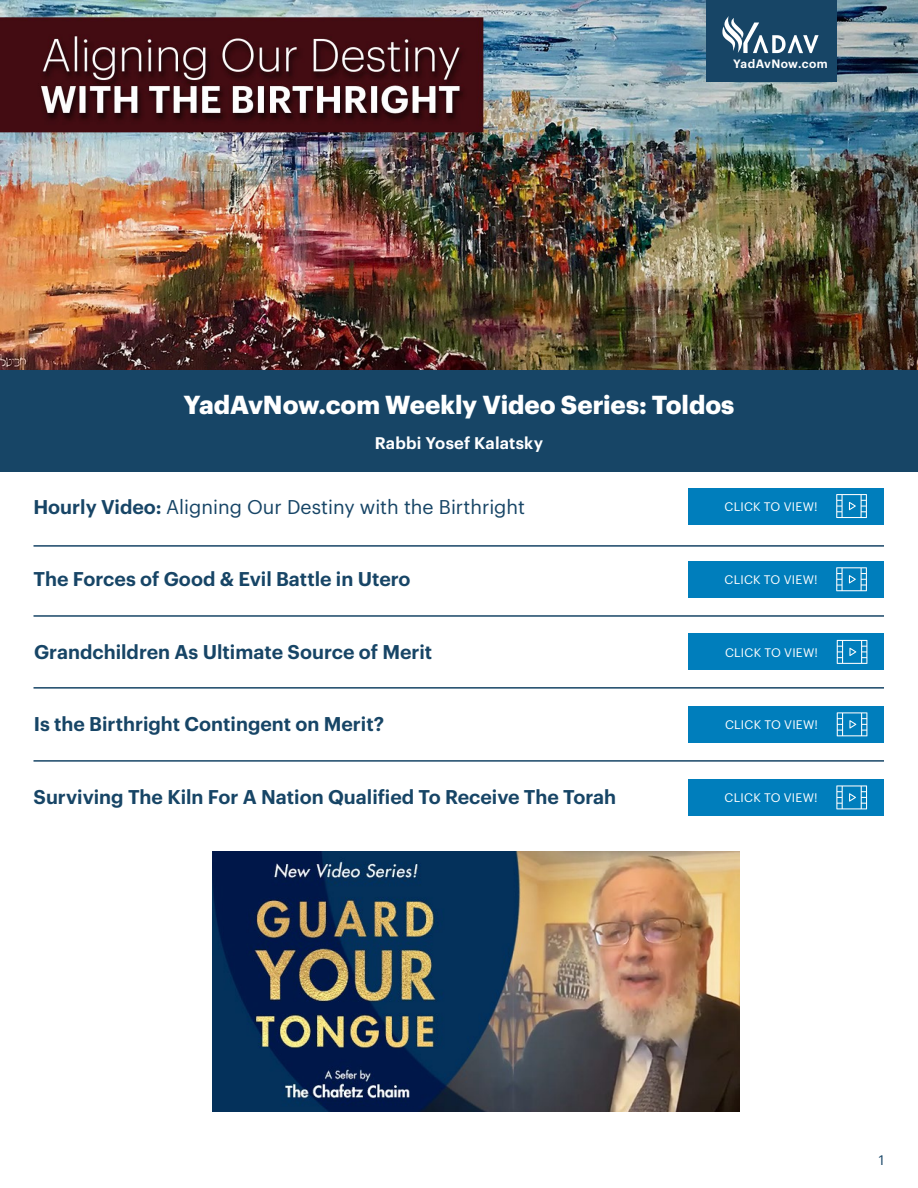
<style>
.page{position:relative;width:918px;height:1188px;background:#fff}
.page>*{position:absolute;margin:0;border:0;box-sizing:border-box;transform-origin:0 0}
.t1{font:700 25.5px "Graphik";color:#fff}
.t2{font:600 19.5px "Graphik";color:#174566}
.t3{font:19.5px "Graphik";color:#174566}
.t4{font:600 16.5px "Graphik";letter-spacing:.01em;color:#fff}
.t5{font:13.5px "Graphik";color:#174566}
.t6{font:12.15px "Graphik";letter-spacing:.02em;color:#fff}
.t7{font:600 11.85px "Graphik";letter-spacing:.03em;color:#fff}
.s1{font-weight:600}
</style>
<div class="page">
<div style="left:689px;top:634px;width:195px;height:36px;background:#007ebc"></div>
<svg style="left:837px;top:640px;width:30px;height:24px"></svg>
<hr style="left:34px;top:687px;width:850px;height:2px;background:#174566">
<hr style="left:34px;top:760px;width:850px;height:2px;background:#174566">
<hr style="left:34px;top:545px;width:850px;height:2px;background:#174566">
<hr style="left:34px;top:615px;width:850px;height:2px;background:#174566">
<div style="left:688px;top:779px;width:196px;height:36px;background:#007ebc"></div>
<svg style="left:836px;top:785px;width:31px;height:24px"></svg>
<div style="left:688px;top:488px;width:196px;height:36px;background:#007ebc"></div>
<svg style="left:836px;top:494px;width:31px;height:24px"></svg>
<div style="left:688px;top:561px;width:196px;height:36px;background:#007ebc"></div>
<svg style="left:836px;top:567px;width:31px;height:24px"></svg>
<img style="left:213px;top:851px;width:527px;height:261px">
<img style="left:0;top:0;width:918px;height:370px">
<div style="left:0;top:370px;width:918px;height:101px;background:#174566"></div>
<div style="left:707px;top:0;width:130px;height:82px;background:#174566"></div>
<svg style="left:722px;top:16px;width:97px;height:37px"></svg>
<div style="left:689px;top:706px;width:195px;height:36px;background:#007ebc"></div>
<svg style="left:837px;top:712px;width:30px;height:24px"></svg>
<p class="t7" style="left:733px;top:55px;width:96px">YadAvNow.com</p>
<h1 class="t1" style="left:184px;top:385px;width:552px">YadAvNow.com Weekly Video Series: Toldos</h1>
<p class="t4" style="left:375px;top:430px;width:170px">Rabbi Yosef Kalatsky</p>
<p class="t3" style="left:34px;top:492px;width:493px"><span class="s1">Hourly Video:</span> Aligning Our Destiny with the Birthright</p>
<p class="t6" style="left:724px;top:497px;width:95px">CLICK TO VIEW!</p>
<p class="t2" style="left:34px;top:564px;width:379px">The Forces of Good &amp; Evil Battle in Utero</p>
<p class="t6" style="left:724px;top:571px;width:95px">CLICK TO VIEW!</p>
<p class="t2" style="left:34px;top:637px;width:400px">Grandchildren As Ultimate Source of Merit</p>
<p class="t6" style="left:725px;top:643px;width:95px">CLICK TO VIEW!</p>
<p class="t2" style="left:34px;top:709px;width:352px">Is the Birthright Contingent on Merit?</p>
<p class="t6" style="left:725px;top:716px;width:95px">CLICK TO VIEW!</p>
<p class="t2" style="left:34px;top:782px;width:584px">Surviving The Kiln For A Nation Qualified To Receive The Torah</p>
<p class="t6" style="left:725px;top:789px;width:95px">CLICK TO VIEW!</p>
<p class="t5" style="left:879px;top:1150px;width:7px">1</p>
</div>
